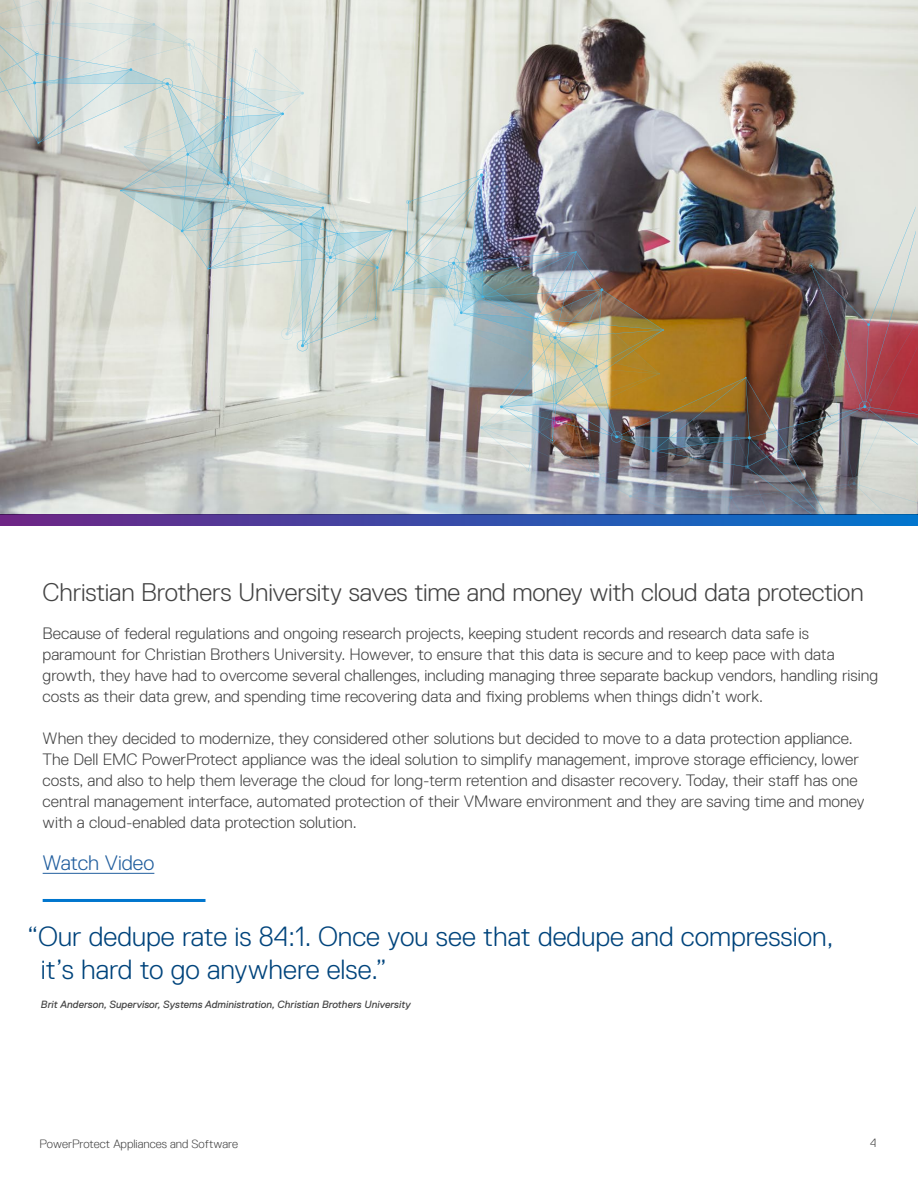
<style>
.page{position:relative;width:918px;height:1188px;background:#fff}
.page>*{position:absolute;margin:0;border:0;box-sizing:border-box;transform-origin:0 0}
.t1{font:300 27.75px/33px "Replica Pro";color:#00447c}
.t2{font:300 25.5px "Replica Pro";letter-spacing:-.01em;color:#444}
.t3{font:300 21px "Replica Pro";color:#215e9e}
.t4{font:300 16.5px/21px "Replica Pro";color:#444}
.t5{font:300 12px "Replica Pro TT";color:#444}
.t6{font:300 12px "Replica Pro";color:#444}
.t7{font:italic 10.5px "Replica Pro";color:#444}
</style>
<div class="page">
<hr style="left:43px;top:873px;width:111px;height:1px;background:#215e9e">
<hr style="left:43px;top:899px;width:162px;height:3px;background:#0076ce">
<img style="left:0;top:0;width:918px;height:514px">
<svg style="left:0;top:514px;width:918px;height:12px;background:#364ba5"></svg>
<h2 class="t2" style="left:43px;top:578px;width:823px">Christian Brothers University saves time and money with cloud data protection</h2>
<p class="t4" style="left:43px;top:623px;width:837px">Because of federal regulations and ongoing research projects, keeping student records and research data safe is paramount for Christian Brothers University. However, to ensure that this data is secure and to keep pace with data growth, they have had to overcome several challenges, including managing three separate backup vendors, handling rising costs as their data grew, and spending time recovering data and fixing problems when things didn’t work.</p>
<p class="t4" style="left:43px;top:728px;width:823px">When they decided to modernize, they considered other solutions but decided to move to a data protection appliance.<br>The Dell EMC PowerProtect appliance was the ideal solution to simplify management, improve storage efficiency, lower costs, and also to help them leverage the cloud for long-term retention and disaster recovery. Today, their staff has one central management interface, automated protection of their VMware environment and they are saving time and money with a cloud-enabled data protection solution.</p>
<p class="t3" style="left:43px;top:851px;width:113px">Watch Video</p>
<h1 class="t1" style="left:41px;top:920px;width:794px;text-indent:-13px">“Our dedupe rate is 84:1. Once you see that dedupe and compression, it’s hard to go anywhere else.”</h1>
<p class="t7" style="left:41px;top:998px;width:371px">Brit Anderson, Supervisor, Systems Administration, Christian Brothers University</p>
<p class="t5" style="left:40px;top:1137px;width:200px">PowerProtect Appliances and Software</p>
<p class="t6" style="left:870px;top:1136px;width:8px">4</p>
</div>
